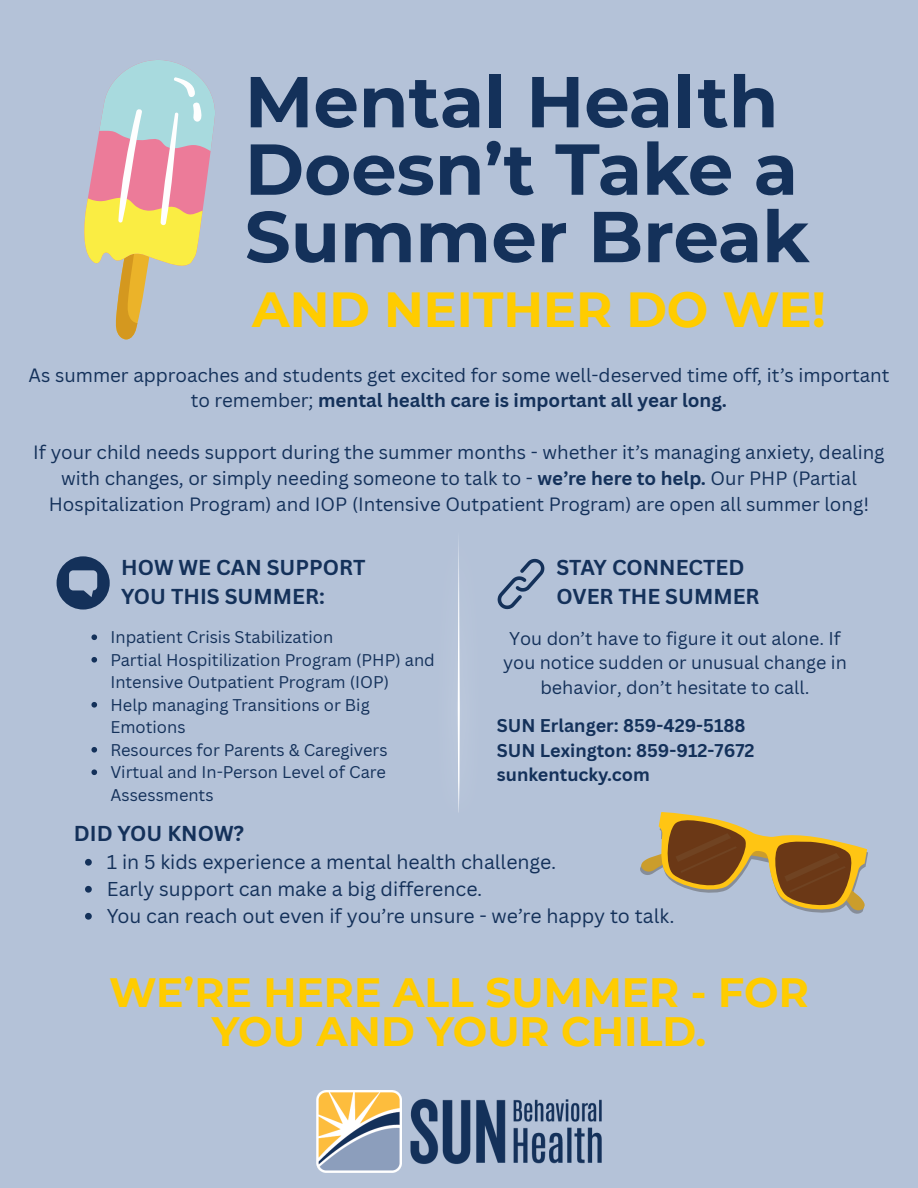
<style>
.page{position:relative;width:918px;height:1188px;background:#b4c2d8}
.page>*{position:absolute;margin:0;border:0;box-sizing:border-box;transform-origin:0 0}
.t1{font:700 72px/67.5px "Montserrat";color:#14315a}
.t2{font:700 49.2px "Montserrat";color:#fc0}
.t3{font:700 40.95px/38.4px "Montserrat";color:#fc0;text-align:center}
.t4{font:700 21px/29.2px "Canva Sans";color:#14315a}
.t5{font:19.5px "Canva Sans";color:#14315a}
.t6{font:18.75px/25.8px "Canva Sans";color:#14315a;text-align:center}
.t7{font:18px/24.5px "Canva Sans";color:#14315a;text-align:center}
.t8{font:700 18px/24.5px "Canva Sans";color:#14315a}
.t9{font:16.5px/22.5px "Canva Sans";color:#14315a}
.s1{font-weight:700}
</style>
<div class="page">
<img style="left:317px;top:1091px;width:284px;height:82px">
<svg style="left:84px;top:60px;width:131px;height:279px"></svg>
<svg style="left:640px;top:812px;width:228px;height:102px"></svg>
<img style="left:457px;top:541px;width:3px;height:271px">
<svg style="left:498px;top:559px;width:46px;height:50px"></svg>
<svg style="left:57px;top:556px;width:52px;height:53px"></svg>
<svg style="left:91px;top:634px;width:6px;height:6px"></svg>
<svg style="left:91px;top:657px;width:6px;height:6px"></svg>
<svg style="left:91px;top:702px;width:6px;height:6px"></svg>
<svg style="left:91px;top:747px;width:6px;height:6px"></svg>
<svg style="left:91px;top:769px;width:6px;height:6px"></svg>
<svg style="left:85px;top:859px;width:7px;height:7px"></svg>
<svg style="left:85px;top:886px;width:7px;height:7px"></svg>
<svg style="left:85px;top:913px;width:7px;height:7px"></svg>
<p class="t1" style="left:245px;top:68px;width:566px">Mental Health<br>Doesn’t Take a<br>Summer Break</p>
<p class="t2" style="left:252px;top:280px;width:575px">AND NEITHER DO WE!</p>
<p class="t6" style="left:29px;top:361px;width:862px">As summer approaches and students get excited for some well-deserved time off, it’s important to remember; <span class="s1">mental health care is important all year long.</span></p>
<p class="t6" style="left:33px;top:439px;width:853px">If your child needs support during the summer months - whether it’s managing anxiety, dealing with changes, or simply needing someone to talk to - <span class="s1">we’re here to help.</span> Our PHP (Partial<br>Hospitalization Program) and IOP (Intensive Outpatient Program) are open all summer long!</p>
<h4 class="t4" style="left:121px;top:552px;width:246px">HOW WE CAN SUPPORT<br>YOU THIS SUMMER:</h4>
<p class="t4" style="left:557px;top:552px;width:205px">STAY CONNECTED<br>OVER THE SUMMER</p>
<p class="t9" style="left:111px;top:626px;width:224px">Inpatient Crisis Stabilization</p>
<p class="t9" style="left:111px;top:648px;width:326px">Partial Hospitilization Program (PHP) and<br>Intensive Outpatient Program (IOP)</p>
<h4 class="t9" style="left:111px;top:693px;width:261px">Help managing Transitions or Big<br>Emotions</h4>
<h4 class="t9" style="left:111px;top:738px;width:279px">Resources for Parents &amp; Caregivers</h4>
<p class="t9" style="left:111px;top:761px;width:277px">Virtual and In-Person Level of Care<br>Assessments</p>
<h2 class="t7" style="left:503px;top:626px;width:345px">You don’t have to figure it out alone. If you notice sudden or unusual change in behavior, don’t hesitate to call.</h2>
<p class="t8" style="left:497px;top:713px;width:259px">SUN Erlanger: 859-429-5188<br>SUN Lexington: 859-912-7672 sunkentucky.com</p>
<p class="t4" style="left:74px;top:818px;width:172px">DID YOU KNOW?</p>
<p class="t5" style="left:107px;top:848px;width:451px">1 in 5 kids experience a mental health challenge.</p>
<p class="t5" style="left:107px;top:875px;width:377px">Early support can make a big difference.</p>
<h6 class="t5" style="left:107px;top:902px;width:569px">You can reach out even if you’re unsure - we’re happy to talk.</h6>
<p class="t3" style="left:109px;top:973px;width:701px">WE’RE HERE ALL SUMMER - FOR<br>YOU AND YOUR CHILD.</p>
</div>
